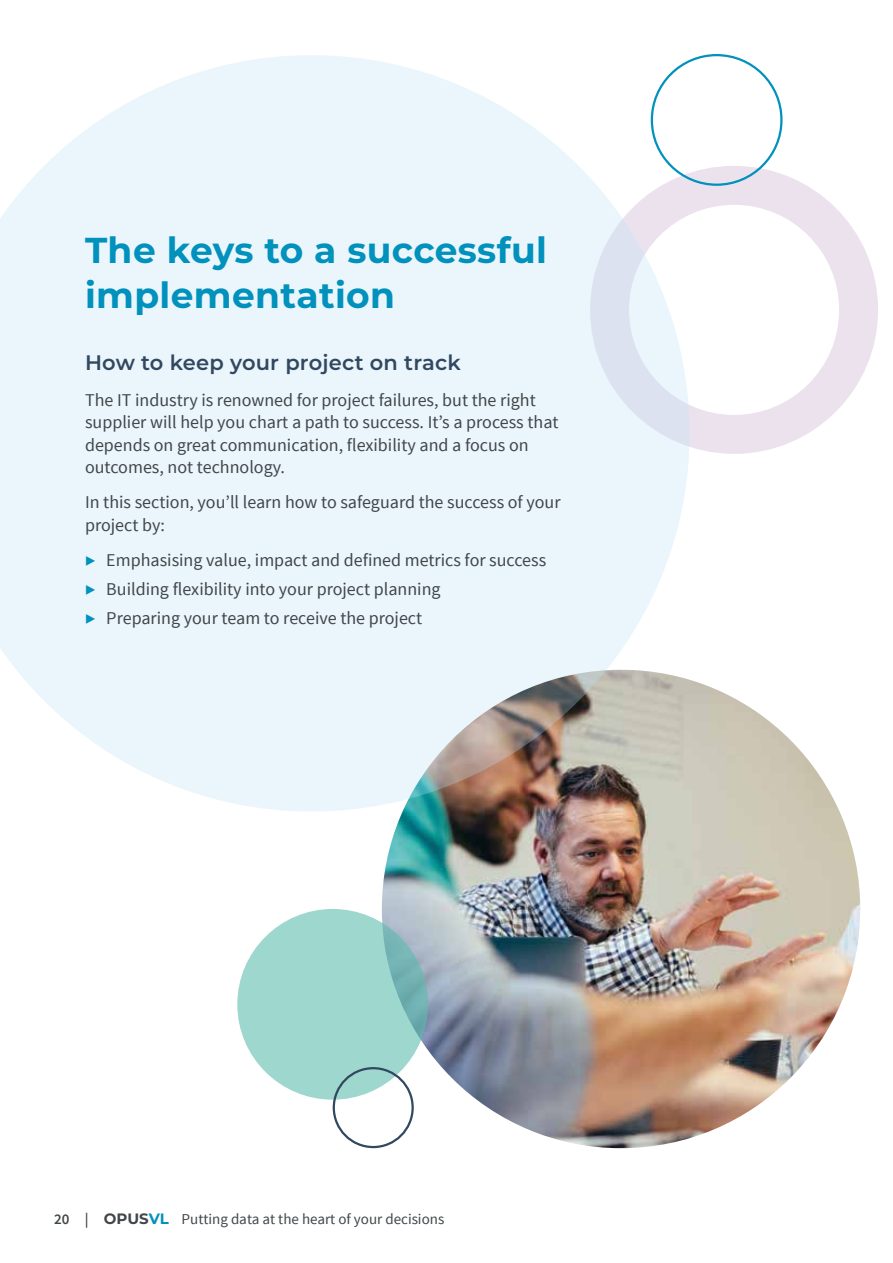
<style>
.page{position:relative;width:893px;height:1263px;background:#fff}
.page>*{position:absolute;margin:0;border:0;box-sizing:border-box;transform-origin:0 0}
.t1{font:700 36px/45px "Montserrat";letter-spacing:.01em;color:#0091bc}
.t2{font:600 21px "Montserrat";letter-spacing:.01em;color:#314860}
.t3{font:18px/22.5px "Source Sans Pro";color:#404649}
.t4{font:15px "Source Sans Pro";color:#404649}
.s1{color:#0091bc}
.s2{font-weight:600}
.s3{font-family:"Montserrat";font-weight:700}
.s4{font-family:"Montserrat";font-weight:700;color:#0091bc}
</style>
<div class="page">
<img style="left:382px;top:670px;width:478px;height:478px;border-radius:239px">
<div style="left:590px;top:166px;width:288px;height:288px;border:39px solid #9e6dac;border-radius:50%"></div>
<svg style="left:0;top:55px;width:690px;height:756px;fill:#ebf6fc"></svg>
<svg style="left:237px;top:909px;width:191px;height:191px;fill:#9dd7ce"></svg>
<div style="left:333px;top:1067px;width:81px;height:81px;border:2px solid #314860;border-radius:50%"></div>
<h1 class="t1" style="left:85px;top:226px;width:463px">The keys to a successful implementation</h1>
<p class="t2" style="left:85px;top:348px;width:377px">How to keep your project on track</p>
<p class="t3" style="left:85px;top:389px;width:475px">The IT industry is renowned for project failures, but the right supplier will help you chart a path to success. It’s a process that depends on great communication, flexibility and a focus on outcomes, not technology.</p>
<p class="t3" style="left:85px;top:491px;width:477px">In this section, you’ll learn how to safeguard the success of your project by:</p>
<p class="t3" style="left:85px;top:546px;width:463px;line-height:28.8px"><span class="s1">▶</span> Emphasising value, impact and defined metrics for success <span class="s1">▶</span> Building flexibility into your project planning<br><span class="s1">▶</span> Preparing your team to receive the project</p>
<p class="t4" style="left:54px;top:1209px;width:392px"><span class="s2">20 |</span> <span class="s3">OPUS</span><span class="s4">VL</span> Putting data at the heart of your decisions</p>
</div>
